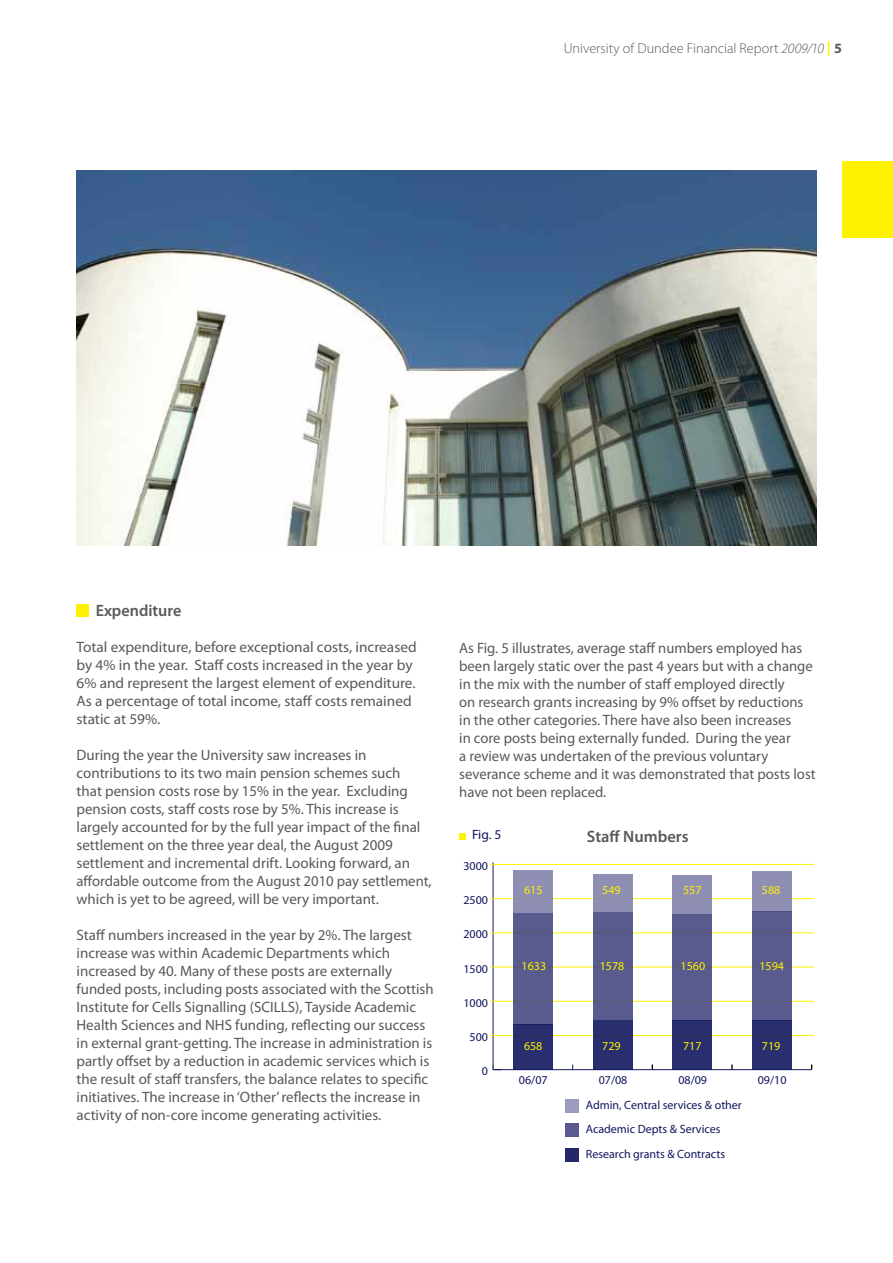
<style>
.page{position:relative;width:893px;height:1263px;background:#fff}
.page>*{position:absolute;margin:0;border:0;box-sizing:border-box;transform-origin:0 0}
.t1{font:600 16.5px "Myriad Pro";color:#58595b}
.t2{font:15px/18px "Myriad Pro";color:#58595b}
.t3{font:300 14.25px "Myriad Pro";color:#58595b}
.t4{font:13.5px "Myriad Pro";color:#11175e}
.t5{font:12px "Myriad Pro";color:#11175e}
.t6{font:12px "Myriad Pro";color:#fff200}
.s1{font-style:italic}
.s2{font-weight:700;color:#fff200}
.s3{font-weight:700}
</style>
<div class="page">
<div style="left:842px;top:162px;width:51px;height:76px;background:#fff200"></div>
<hr style="left:493px;top:1069px;width:319px;height:1px;background:#11175e">
<svg style="left:731px;top:1064px;width:2px;height:6px"></svg>
<hr style="left:493px;top:862px;width:1px;height:208px;background:#11175e">
<hr style="left:491px;top:864px;width:323px;height:1px;background:#fff200">
<div style="left:459px;top:833px;width:7px;height:6px;background:#fff200"></div>
<img style="left:77px;top:170px;width:739px;height:375px">
<div style="left:77px;top:604px;width:12px;height:13px;background:#fff200"></div>
<hr style="left:491px;top:1035px;width:323px;height:1px;background:#fff200">
<hr style="left:491px;top:1001px;width:323px;height:1px;background:#fff200">
<hr style="left:491px;top:967px;width:323px;height:1px;background:#fff200">
<hr style="left:491px;top:932px;width:323px;height:1px;background:#fff200">
<hr style="left:491px;top:898px;width:323px;height:1px;background:#fff200">
<div style="left:513px;top:871px;width:40px;height:42px;background:#8f8eb5"></div>
<div style="left:513px;top:913px;width:40px;height:112px;background:#595a8d"></div>
<div style="left:513px;top:1025px;width:40px;height:45px;background:#292e6e"></div>
<div style="left:752px;top:871px;width:39px;height:40px;background:#8f8eb5"></div>
<div style="left:752px;top:911px;width:39px;height:109px;background:#595a8d"></div>
<div style="left:752px;top:1020px;width:39px;height:50px;background:#292e6e"></div>
<div style="left:672px;top:876px;width:40px;height:38px;background:#8f8eb5"></div>
<div style="left:672px;top:914px;width:40px;height:106px;background:#595a8d"></div>
<div style="left:672px;top:1020px;width:40px;height:50px;background:#292e6e"></div>
<div style="left:593px;top:874px;width:39px;height:38px;background:#8f8eb5"></div>
<div style="left:593px;top:912px;width:39px;height:108px;background:#595a8d"></div>
<div style="left:593px;top:1020px;width:39px;height:50px;background:#292e6e"></div>
<div style="left:565px;top:1099px;width:14px;height:13px;background:#9b9bbe"></div>
<div style="left:565px;top:1123px;width:14px;height:14px;background:#5a5a8e"></div>
<div style="left:565px;top:1148px;width:14px;height:13px;background:#242869"></div>
<p class="t3" style="left:564px;top:41px;width:280px">University of Dundee Financial Report <span class="s1">2009/10</span> <span class="s2">|</span> <span class="s3">5</span></p>
<h4 class="t1" style="left:96px;top:600px;width:87px">Expenditure</h4>
<p class="t2" style="left:77px;top:637px;width:342px">Total expenditure, before exceptional costs, increased by 4% in the year. Staff costs increased in the year by 6% and represent the largest element of expenditure. as a percentage of total income, staff costs remained static at 59%.</p>
<p class="t2" style="left:77px;top:745px;width:357px">During the year the University saw increases in contributions to its two main pension schemes such<br>that pension costs rose by 15% in the year. Excluding pension costs, staff costs rose by 5%. This increase is largely accounted for by the full year impact of the final settlement on the three year deal, the august 2009 settlement and incremental drift. looking forward, an affordable outcome from the august 2010 pay settlement, which is yet to be agreed, will be very important.</p>
<p class="t2" style="left:77px;top:925px;width:359px">Staff numbers increased in the year by 2%. The largest increase was within academic Departments which increased by 40. many of these posts are externally funded posts, including posts associated with the Scottish institute for cells Signalling (ScillS), Tayside academic Health Sciences and nHS funding, reflecting our success in external grant-getting. The increase in administration is partly offset by a reduction in academic services which is the result of staff transfers, the balance relates to specific initiatives. The increase in ‘Other’ reflects the increase in activity of non-core income generating activities.</p>
<p class="t2" style="left:459px;top:639px;width:358px">as fig. 5 illustrates, average staff numbers employed has been largely static over the past 4 years but with a change in the mix with the number of staff employed directly<br>on research grants increasing by 9% offset by reductions in the other categories. There have also been increases<br>in core posts being externally funded. During the year<br>a review was undertaken of the previous voluntary severance scheme and it was demonstrated that posts lost have not been replaced.</p>
<p class="t4" style="left:472px;top:826px;width:31px">fig. 5</p>
<p class="t1" style="left:587px;top:825px;width:103px">Staff Numbers</p>
<p class="t5" style="left:463px;top:859px;width:26px">3000</p>
<p class="t5" style="left:463px;top:893px;width:26px">2500</p>
<p class="t5" style="left:463px;top:927px;width:26px">2000</p>
<p class="t5" style="left:463px;top:961px;width:26px">1500</p>
<p class="t5" style="left:463px;top:995px;width:26px">1000</p>
<p class="t5" style="left:470px;top:1030px;width:20px">500</p>
<p class="t5" style="left:482px;top:1064px;width:8px">0</p>
<p class="t6" style="left:602px;top:882px;width:20px">549</p>
<p class="t6" style="left:762px;top:882px;width:20px">588</p>
<p class="t6" style="left:524px;top:882px;width:20px">615</p>
<p class="t6" style="left:683px;top:882px;width:20px">557</p>
<p class="t6" style="left:522px;top:958px;width:26px">1633</p>
<p class="t6" style="left:600px;top:958px;width:26px">1578</p>
<p class="t6" style="left:681px;top:958px;width:26px">1560</p>
<p class="t6" style="left:759px;top:958px;width:26px">1594</p>
<p class="t6" style="left:524px;top:1038px;width:20px">658</p>
<p class="t6" style="left:602px;top:1038px;width:20px">729</p>
<p class="t6" style="left:762px;top:1038px;width:20px">719</p>
<p class="t6" style="left:683px;top:1038px;width:20px">717</p>
<p class="t5" style="left:519px;top:1072px;width:30px">06/07</p>
<p class="t5" style="left:599px;top:1072px;width:30px">07/08</p>
<p class="t5" style="left:678px;top:1072px;width:30px">08/09</p>
<p class="t5" style="left:758px;top:1072px;width:30px">09/10</p>
<p class="t5" style="left:586px;top:1097px;width:158px">Admin, Central services &amp; other</p>
<p class="t5" style="left:586px;top:1122px;width:136px">Academic Depts &amp; Services</p>
<p class="t5" style="left:586px;top:1146px;width:141px">Research grants &amp; Contracts</p>
</div>
